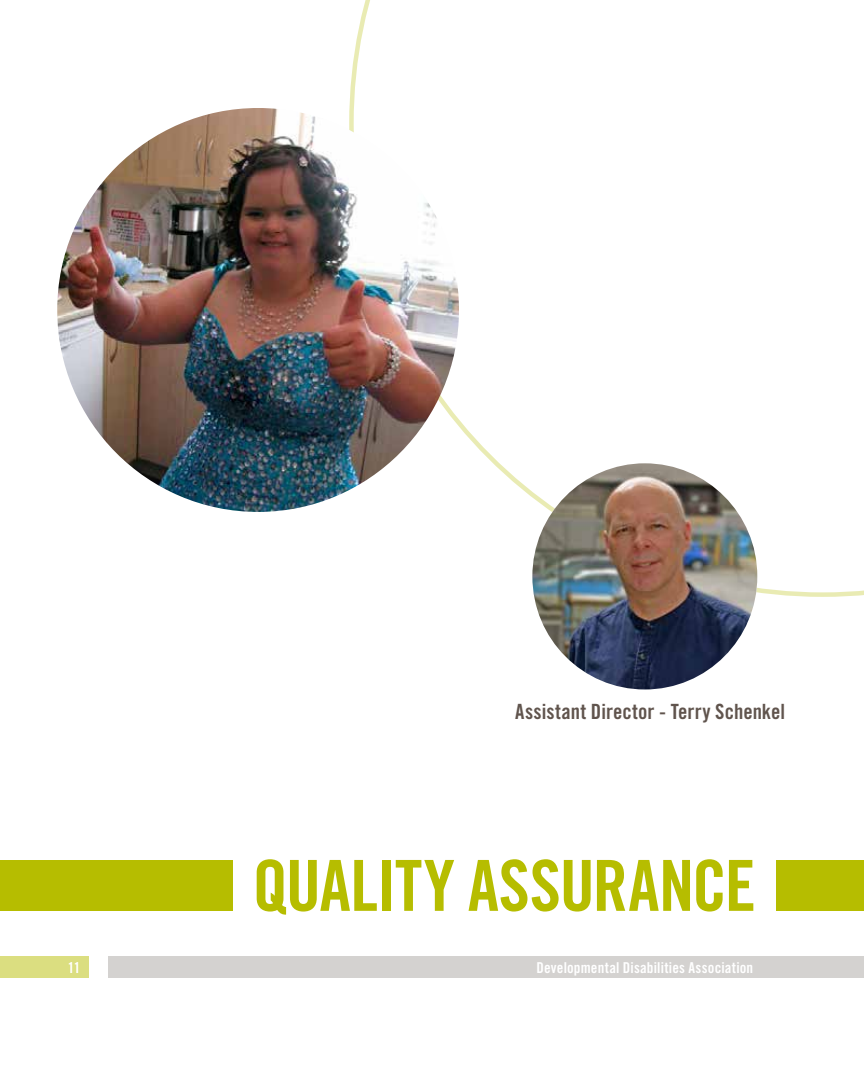
<style>
.page{position:relative;width:864px;height:1080px;background:#fff}
.page>*{position:absolute;margin:0;border:0;box-sizing:border-box;transform-origin:0 0}
.t1{font:70.5px "Trade Gothic LT Std Bd Cn 20";color:#b6bd00}
.t2{font:21px "Trade Gothic LT Std Bd Cn 20";letter-spacing:.005em;color:#60544d}
.t3{font:15px "Trade Gothic LT Std Bd Cn 20";letter-spacing:.01em;color:#fff}
</style>
<div class="page">
<svg style="left:349px;top:0;width:515px;height:597px"></svg>
<div style="left:0;top:860px;width:233px;height:51px;background:#b6bd00"></div>
<div style="left:776px;top:860px;width:88px;height:51px;background:#b6bd00"></div>
<div style="left:0;top:957px;width:89px;height:21px;background:#dbde80"></div>
<div style="left:108px;top:957px;width:756px;height:21px;background:#d4d2d0"></div>
<img style="left:57px;top:108px;width:402px;height:404px">
<img style="left:532px;top:463px;width:225px;height:226px">
<h2 class="t2" style="left:515px;top:699px;width:271px">Assistant Director - Terry Schenkel</h2>
<h1 class="t1" style="left:252px;top:843px;width:62px">quality</h1>
<h1 class="t1" style="left:468px;top:843px;width:33px">assurance</h1>
<p class="t3" style="left:68px;top:958px;width:14px">11</p>
<p class="t3" style="left:536px;top:958px;width:218px">Developmental Disabilities Association</p>
</div>
